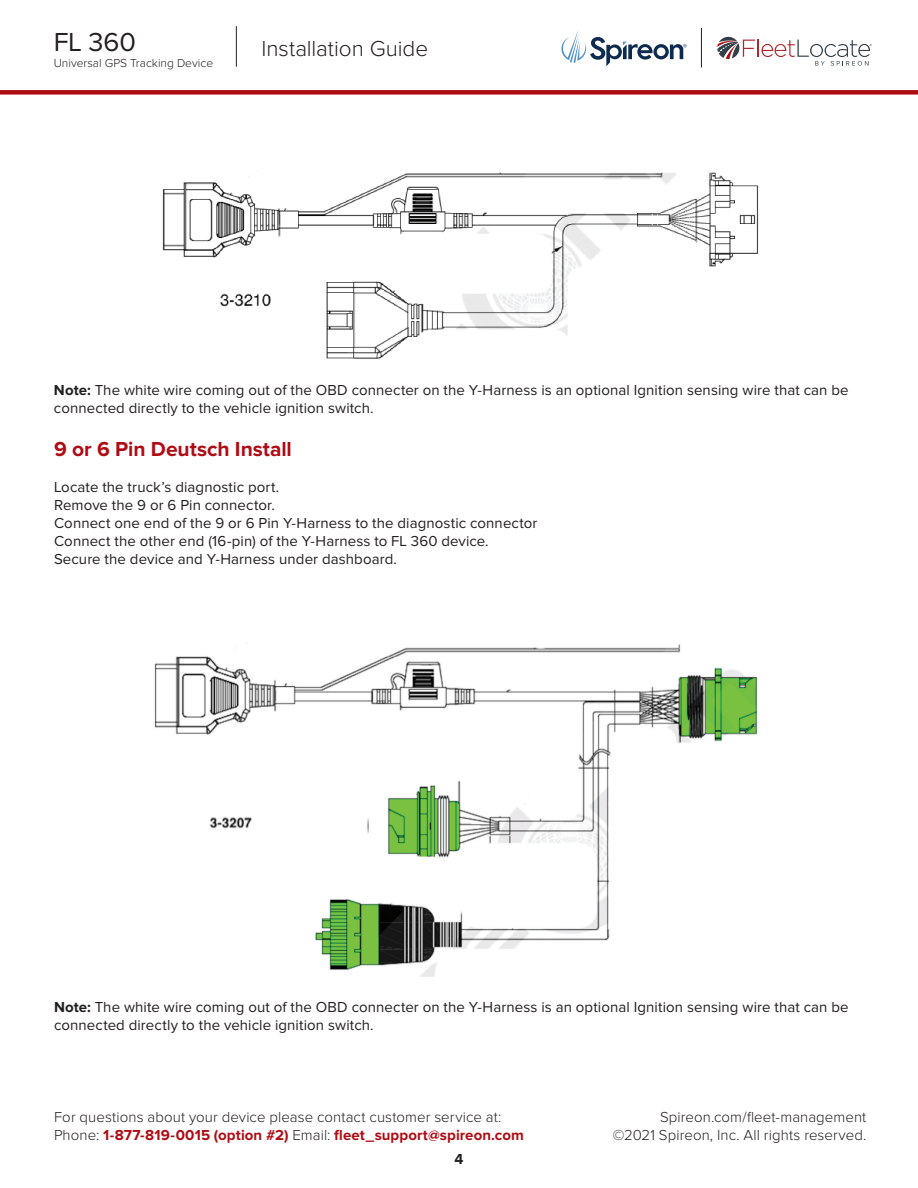
<style>
.page{position:relative;width:918px;height:1188px;background:#fff}
.page>*{position:absolute;margin:0;border:0;box-sizing:border-box;transform-origin:0 0}
.t1{font:27px "Proxima Nova";color:#231f20}
.t2{font:300 22.5px "Proxima Nova";letter-spacing:-.005em;color:#231f20}
.t3{font:700 21px "Proxima Nova";color:#af0c14}
.t4{font:15px/18px "Proxima Nova";letter-spacing:.005em;color:#231f20}
.t5{font:300 15px/18px "Proxima Nova";letter-spacing:.005em;color:#231f20;text-align:right}
.t6{font:700 15px "Proxima Nova";color:#231f20}
.t7{font:300 12px "Proxima Nova";color:#231f20}
.s1{font-weight:700}
.s2{font-weight:700;color:#af0c14}
</style>
<div class="page">
<div style="left:0;top:90px;width:918px;height:5px;background:#af0c14"></div>
<hr style="left:236px;top:26px;width:1px;height:41px;background:#231f20">
<svg style="left:717px;top:37px;width:155px;height:29px"></svg>
<svg style="left:561px;top:30px;width:126px;height:36px"></svg>
<hr style="left:701px;top:28px;width:1px;height:40px;background:#231f20">
<img style="left:162px;top:171px;width:597px;height:188px">
<img style="left:154px;top:642px;width:604px;height:335px">
<h1 class="t1" style="left:54px;top:30px;width:84px">FL 360</h1>
<h2 class="t2" style="left:261px;top:38px;width:168px">Installation Guide</h2>
<p class="t7" style="left:54px;top:57px;width:161px">Universal GPS Tracking Device</p>
<p class="t4" style="left:54px;top:382px;width:796px"><span class="s1">Note:</span> The white wire coming out of the OBD connecter on the Y-Harness is an optional Ignition sensing wire that can be connected directly to the vehicle ignition switch.</p>
<h3 class="t3" style="left:54px;top:440px;width:239px">9 or 6 Pin Deutsch Install</h3>
<p class="t4" style="left:54px;top:479px;width:485px">Locate the truck’s diagnostic port.<br>Remove the 9 or 6 Pin connector.<br>Connect one end of the 9 or 6 Pin Y-Harness to the diagnostic connector Connect the other end (16-pin) of the Y-Harness to FL 360 device.<br>Secure the device and Y-Harness under dashboard.</p>
<p class="t4" style="left:54px;top:999px;width:796px"><span class="s1">Note:</span> The white wire coming out of the OBD connecter on the Y-Harness is an optional Ignition sensing wire that can be connected directly to the vehicle ignition switch.</p>
<p class="t5" style="left:54px;top:1109px;width:471px;text-align:left">For questions about your device please contact customer service at:<br>Phone: <span class="s2">1-877-819-0015 (option #2)</span> Email: <span class="s2">fleet_support@spireon.com</span></p>
<p class="t6" style="left:455px;top:1152px;width:10px">4</p>
<p class="t5" style="left:613px;top:1109px;width:255px">Spireon.com/fleet-management<br>©2021 Spireon, Inc. All rights reserved.</p>
</div>
